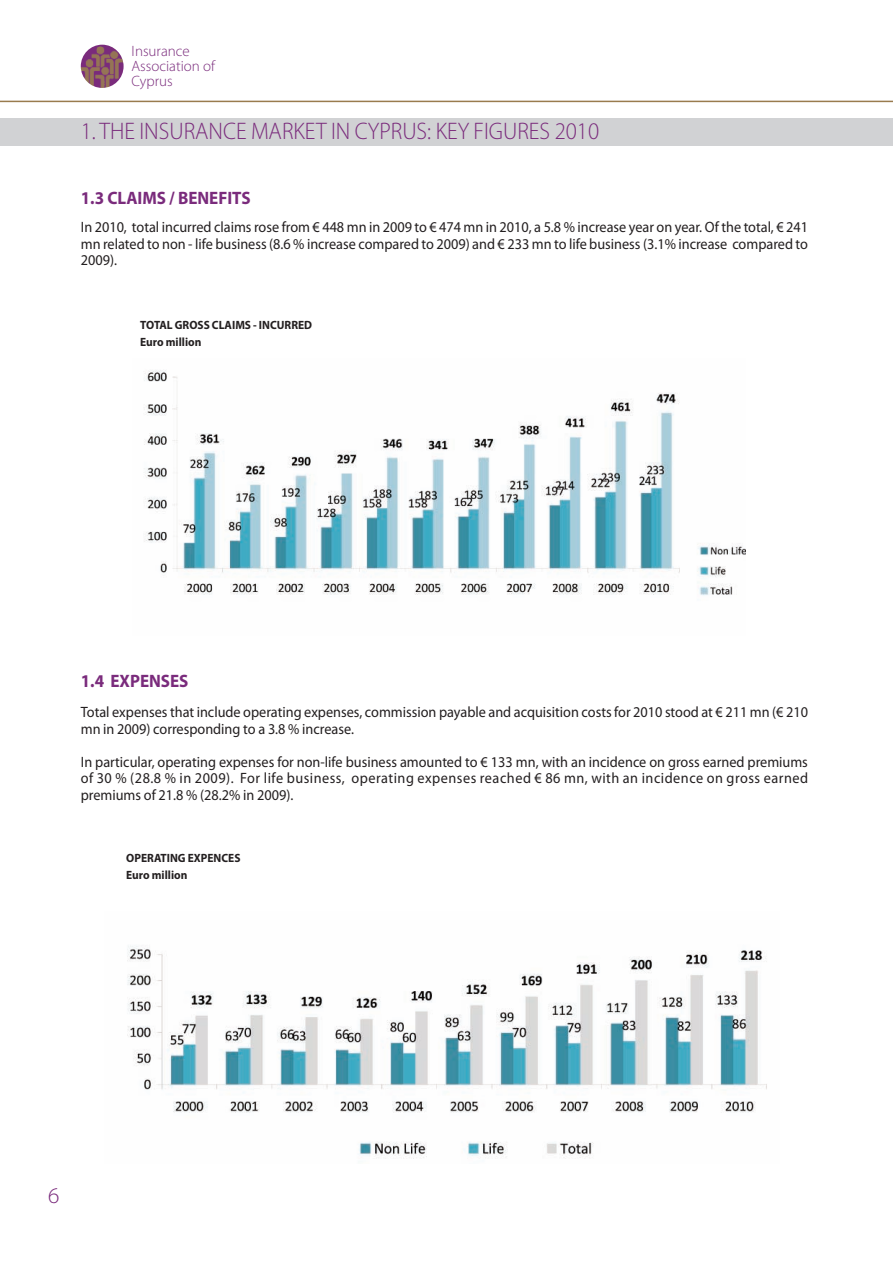
<style>
.page{position:relative;width:893px;height:1263px;background:#fff}
.page>*{position:absolute;margin:0;border:0;box-sizing:border-box;transform-origin:0 0}
.t1{font:300 24px "Myriad Pro";color:#7a2b7c;scale:.95 1}
.t2{font:300 22.5px "Myriad Pro";color:#7a2b7c}
.t3{font:700 18px "Myriad Pro";color:#7a2b7c;scale:.95 1}
.t4{font:15px/16.5px "Myriad Pro";color:#231f20;text-align:justify;scale:.95 1}
.t5{font:300 15px/15px "Myriad Pro";color:#7a2b7c}
.t6{font:700 12px/16.5px "Myriad Pro";color:#231f20;scale:.95 1}
</style>
<div class="page">
<div style="left:0;top:118px;width:893px;height:28px;background:#d1d2d4"></div>
<hr style="left:0;top:101px;width:893px;height:1px;background:#997b4e">
<img style="left:127px;top:946px;width:640px;height:213px">
<img style="left:81px;top:45px;width:43px;height:43px;border-radius:50%">
<img style="left:144px;top:370px;width:602px;height:226px">
<p class="t5" style="left:132px;top:45px;width:85px">Insurance<br>Association of<br>Cyprus</p>
<p class="t1" style="left:81px;top:122px;width:547px">1. THE INSURANCE MARKET IN CYPRUS: KEY FIGURES 2010</p>
<p class="t3" style="left:81px;top:191px;width:180px">1.3 CLAIMS / BENEFITS</p>
<p class="t4" style="left:81px;top:220px;width:767px">In 2010, total incurred claims rose from € 448 mn in 2009 to € 474 mn in 2010, a 5.8 % increase year on year. Of the total, € 241 mn related to non - life business (8.6 % increase compared to 2009) and € 233 mn to life business (3.1% increase compared to 2009).</p>
<p class="t6" style="left:140px;top:318px;width:182px">TOTAL GROSS CLAIMS - INCURRED<br>Euro million</p>
<p class="t3" style="left:81px;top:674px;width:115px">1.4 EXPENSES</p>
<p class="t4" style="left:81px;top:705px;width:767px">Total expenses that include operating expenses, commission payable and acquisition costs for 2010 stood at € 211 mn (€ 210 mn in 2009) corresponding to a 3.8 % increase.</p>
<p class="t4" style="left:81px;top:755px;width:767px">In particular, operating expenses for non-life business amounted to € 133 mn, with an incidence on gross earned premiums of 30 % (28.8 % in 2009). For life business, operating expenses reached € 86 mn, with an incidence on gross earned premiums of 21.8 % (28.2% in 2009).</p>
<p class="t6" style="left:126px;top:851px;width:122px">OPERATING EXPENCES<br>Euro million</p>
<p class="t2" style="left:48px;top:1187px;width:13px">6</p>
</div>
